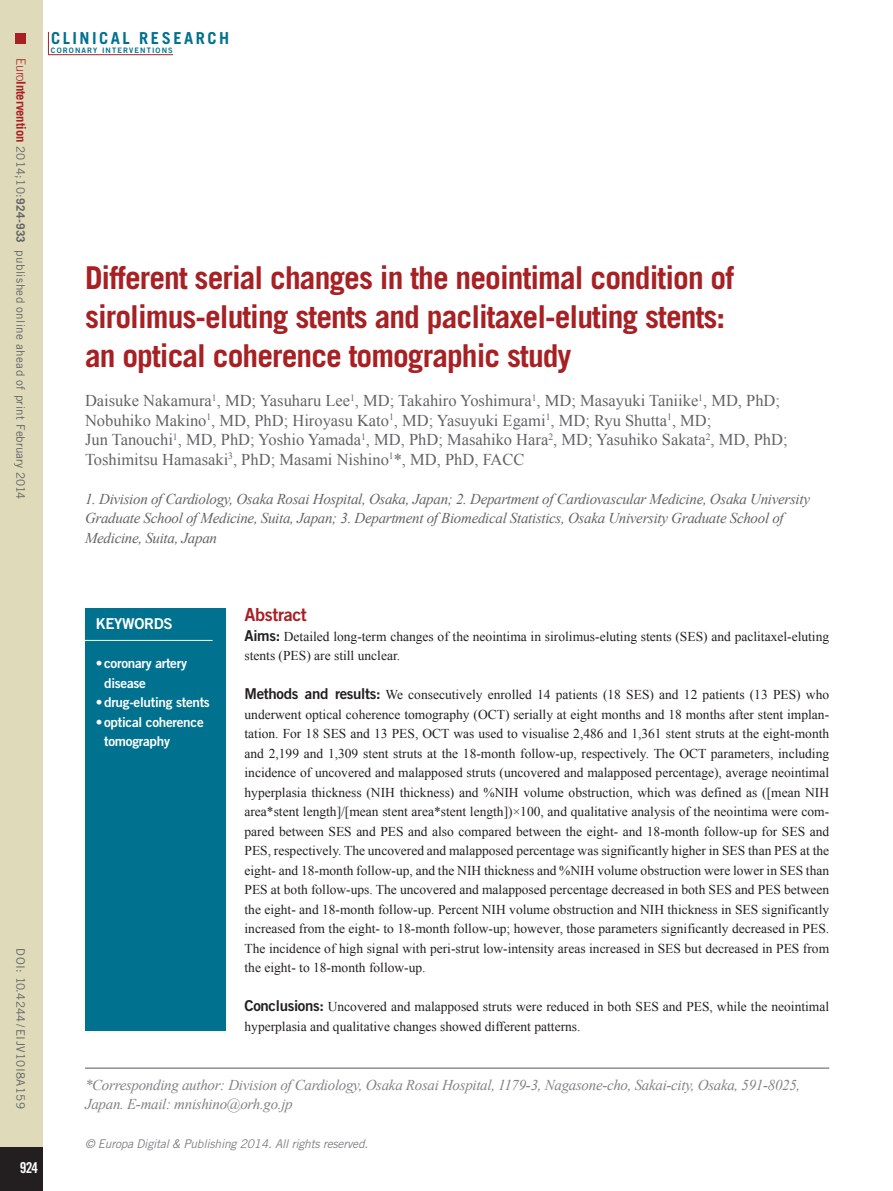
<style>
.page{position:relative;width:893px;height:1191px;background:#fff}
.page>*{position:absolute;margin:0;border:0;box-sizing:border-box;transform-origin:0 0}
.t1{font:700 31.5px/39px "Trade Gothic LT Std";letter-spacing:-.03em;color:#a72023}
.t2{font:18px "Trade Gothic LT Std Bd 2";letter-spacing:-.02em;color:#a72023}
.t3{font:16.5px/19.5px "Times New Roman";color:#636366}
.t4{font:700 16.5px "Trade Gothic LT Std";letter-spacing:.15em;color:#00718e}
.t5{font:italic 15px/19.5px "Times New Roman";letter-spacing:-.02em;color:#636366}
.t6{font:italic 15px/19.5px "Times New Roman";letter-spacing:-.02em;color:#808285}
.t7{font:15px "Trade Gothic LT Std Bd 2";letter-spacing:-.02em;color:#fff}
.t8{font:15px "Trade Gothic LT Std Bd Cn 20";color:#fff}
.t9{font:13.5px/19.5px "Times New Roman";color:#231f20}
.t10{font:13.5px/19.5px "Trade Gothic LT Std Bd 2";letter-spacing:-.02em;color:#fff}
.t11{font:italic 12px "Trade Gothic LT Std";letter-spacing:-.02em;color:#808285}
.t12{font:11.7px "Trade Gothic LT Std";letter-spacing:.03em;color:#636366}
.t13{font:7.5px "Trade Gothic LT Std Bd 2";letter-spacing:.15em;color:#00718e}
.s1{font-weight:300;font-size:12.75px;color:#a72023}
.s2{font-weight:700;font-size:12.75px;color:#a72023}
.s3{font-weight:700}
.s4{font-family:"Trade Gothic LT Std Bd 2";font-size:15px}
</style>
<div class="page">
<div style="left:0;top:0;width:43px;height:1191px;background:#dedaba"></div>
<svg style="left:48px;top:32px;width:1px;height:22px"></svg>
<hr style="left:48px;top:54px;width:125px;height:1px;background:#a72023">
<div style="left:0;top:1147px;width:43px;height:44px;background:#231f20"></div>
<div style="left:16px;top:34px;width:10px;height:10px;background:#a72023"></div>
<hr style="left:85px;top:1067px;width:744px;height:1px;background:#57585a">
<div style="left:85px;top:608px;width:140px;height:422px;background:#00718e"></div>
<hr style="left:83px;top:640px;width:130px;height:1px;background:#fff">
<p class="t12" style="left:28px;top:58px;width:442px;rotate:90deg"><span class="s1">Euro</span><span class="s2">Intervention</span> 2014;10:<span class="s3">924-933</span> published online ahead of print February 2014</p>
<p class="t4" style="left:51px;top:28px;width:180px">CLINICAL RESEARCH</p>
<p class="t13" style="left:51px;top:45px;width:123px">CORONARY INTERVENTIONS</p>
<h1 class="t1" style="left:85px;top:258px;width:651px">Different serial changes in the neointimal condition of sirolimus-eluting stents and paclitaxel-eluting stents: an optical coherence tomographic study</h1>
<p class="t3" style="left:85px;top:391px;width:704px">Daisuke Nakamura<sup>1</sup>, MD; Yasuharu Lee<sup>1</sup>, MD; Takahiro Yoshimura<sup>1</sup>, MD; Masayuki Taniike<sup>1</sup>, MD, PhD; Nobuhiko Makino<sup>1</sup>, MD, PhD; Hiroyasu Kato<sup>1</sup>, MD; Yasuyuki Egami<sup>1</sup>, MD; Ryu Shutta<sup>1</sup>, MD;<br>Jun Tanouchi<sup>1</sup>, MD, PhD; Yoshio Yamada<sup>1</sup>, MD, PhD; Masahiko Hara<sup>2</sup>, MD; Yasuhiko Sakata<sup>2</sup>, MD, PhD; Toshimitsu Hamasaki<sup>3</sup>, PhD; Masami Nishino<sup>1</sup>*, MD, PhD, FACC</p>
<p class="t5" style="left:85px;top:489px;width:726px">1. Division of Cardiology, Osaka Rosai Hospital, Osaka, Japan; 2. Department of Cardiovascular Medicine, Osaka University<br>Graduate School of Medicine, Suita, Japan; 3. Department of Biomedical Statistics, Osaka University Graduate School of<br>Medicine, Suita, Japan</p>
<p class="t12" style="left:28px;top:948px;width:162px;rotate:90deg">DOI: 10.4244/EIJV10I8A159</p>
<p class="t8" style="left:20px;top:1158px;width:20px">924</p>
<p class="t7" style="left:96px;top:615px;width:79px">KEYWORDS</p>
<p class="t10" style="left:104px;top:653px;width:84px;text-indent:-9px">• coronary artery disease</p>
<p class="t10" style="left:96px;top:692px;width:116px">•drug-eluting stents</p>
<p class="t10" style="left:104px;top:712px;width:101px;text-indent:-9px">• optical coherence tomography</p>
<h2 class="t2" style="left:244px;top:603px;width:64px">Abstract</h2>
<p class="t9" style="left:244px;top:626px;width:586px"><span class="s4">Aims:</span> Detailed long-term changes of the neointima in sirolimus-eluting stents (SES) and paclitaxel-eluting stents (PES) are still unclear.</p>
<p class="t9" style="left:244px;top:684px;width:586px;text-align:justify"><span class="s4">Methods and results:</span> We consecutively enrolled 14 patients (18 SES) and 12 patients (13 PES) who underwent optical coherence tomography (OCT) serially at eight months and 18 months after stent implan&shy;tation. For 18 SES and 13 PES, OCT was used to visualise 2,486 and 1,361 stent struts at the eight-month and 2,199 and 1,309 stent struts at the 18-month follow-up, respectively. The OCT parameters, including incidence of uncovered and malapposed struts (uncovered and malapposed percentage), average neointimal hyperplasia thickness (NIH thickness) and %NIH volume obstruction, which was defined as ([mean NIH area*stent length]/[mean stent area*stent length])×100, and qualitative analysis of the neointima were com&shy;pared between SES and PES and also compared between the eight- and 18-month follow-up for SES and PES, respectively. The uncovered and malapposed percentage was significantly higher in SES than PES at the eight- and 18-month follow-up, and the NIH thickness and %NIH volume obstruction were lower in SES than PES at both follow-ups. The uncovered and malapposed percentage decreased in both SES and PES between the eight- and 18-month follow-up. Percent NIH volume obstruction and NIH thickness in SES significantly increased from the eight- to 18-month follow-up; however, those parameters significantly decreased in PES.<br>The incidence of high signal with peri-strut low-intensity areas increased in SES but decreased in PES from the eight- to 18-month follow-up.</p>
<p class="t9" style="left:244px;top:996px;width:586px"><span class="s4">Conclusions:</span> Uncovered and malapposed struts were reduced in both SES and PES, while the neointimal hyperplasia and qualitative changes showed different patterns.</p>
<p class="t6" style="left:85px;top:1074px;width:717px">*Corresponding author: Division of Cardiology, Osaka Rosai Hospital, 1179-3, Nagasone-cho, Sakai-city, Osaka, 591-8025,<br>Japan. E-mail: mnishino@orh.go.jp</p>
<p class="t11" style="left:85px;top:1136px;width:285px">© Europa Digital &amp; Publishing 2014. All rights reserved.</p>
</div>
